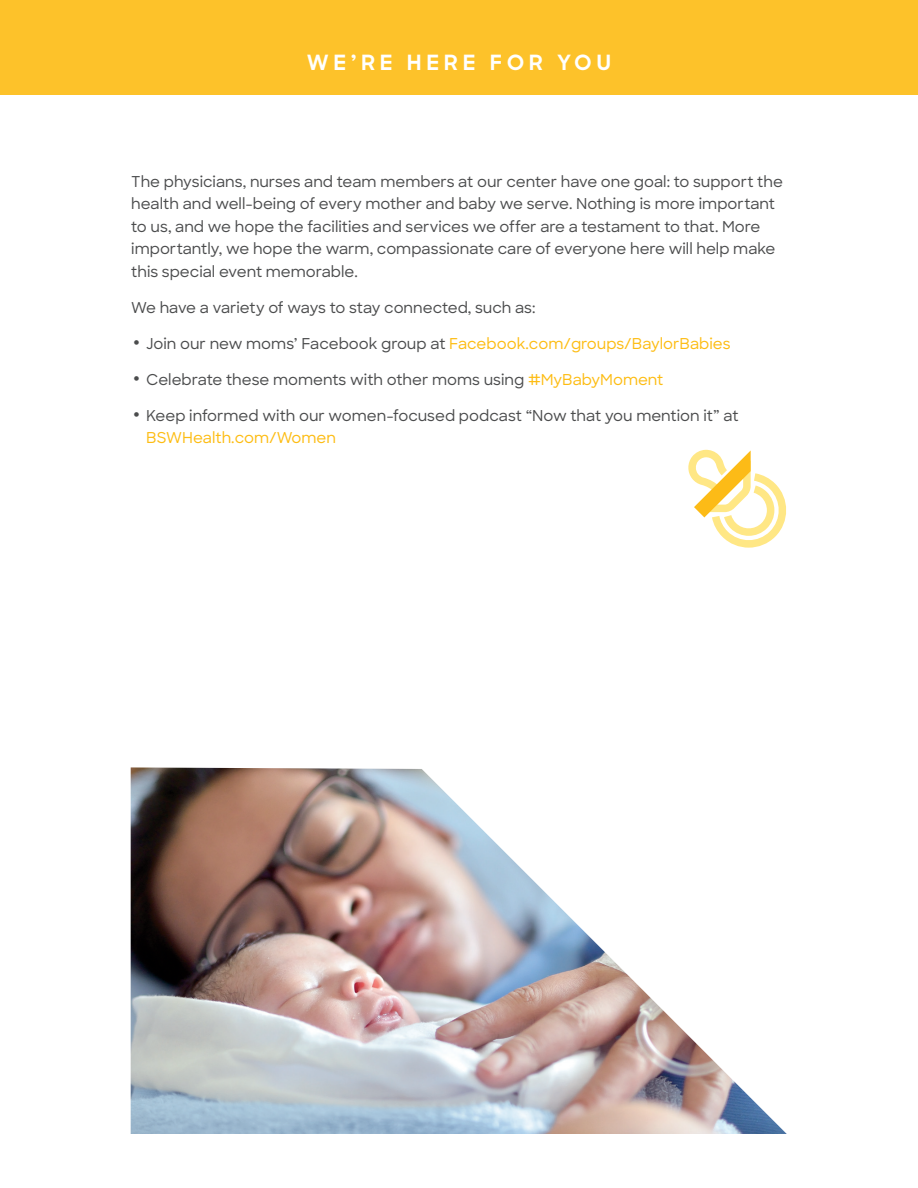
<style>
.page{position:relative;width:918px;height:1188px;background:#fff}
.page>*{position:absolute;margin:0;border:0;box-sizing:border-box;transform-origin:0 0}
.t1{font:700 21px "Sharp Sans";letter-spacing:.22em;color:#fff}
.t2{font:500 15px/22.5px "Sharp Sans";color:#4b4c4d}
.t3{font:500 15px "Sharp Sans";color:#fdbc12}
.s1{font-size:30px;color:#4b4c4d}
.s2{color:#4b4c4d}
.s3{font-size:30px}
.s4{color:#fdbc12}
</style>
<div class="page">
<div style="left:0;top:0;width:918px;height:94px;background:#fdc22a"></div>
<svg style="left:688px;top:450px;width:98px;height:98px"></svg>
<img style="left:131px;top:767px;width:656px;height:367px">
<p class="t1" style="left:307px;top:47px;width:306px">WE’RE HERE FOR YOU</p>
<p class="t2" style="left:131px;top:169px;width:653px">The physicians, nurses and team members at our center have one goal: to support the health and well-being of every mother and baby we serve. Nothing is more important to us, and we hope the facilities and services we offer are a testament to that. More importantly, we hope the warm, compassionate care of everyone here will help make this special event memorable.</p>
<p class="t2" style="left:131px;top:295px;width:406px">We have a variety of ways to stay connected, such as:</p>
<p class="t3" style="left:131px;top:332px;width:601px"><span class="s1">•</span> <span class="s2">Join our new moms’ Facebook group at</span> Facebook.com/groups/BaylorBabies</p>
<p class="t2" style="left:131px;top:367px;width:534px"><span class="s3">•</span> Celebrate these moments with other moms using <span class="s4">#MyBabyMoment</span></p>
<p class="t2" style="left:146px;top:403px;width:594px;text-indent:-15px"><span class="s3">•</span> Keep informed with our women-focused podcast “Now that you mention it” at<br><span class="s4">BSWHealth.com/Women</span></p>
</div>
